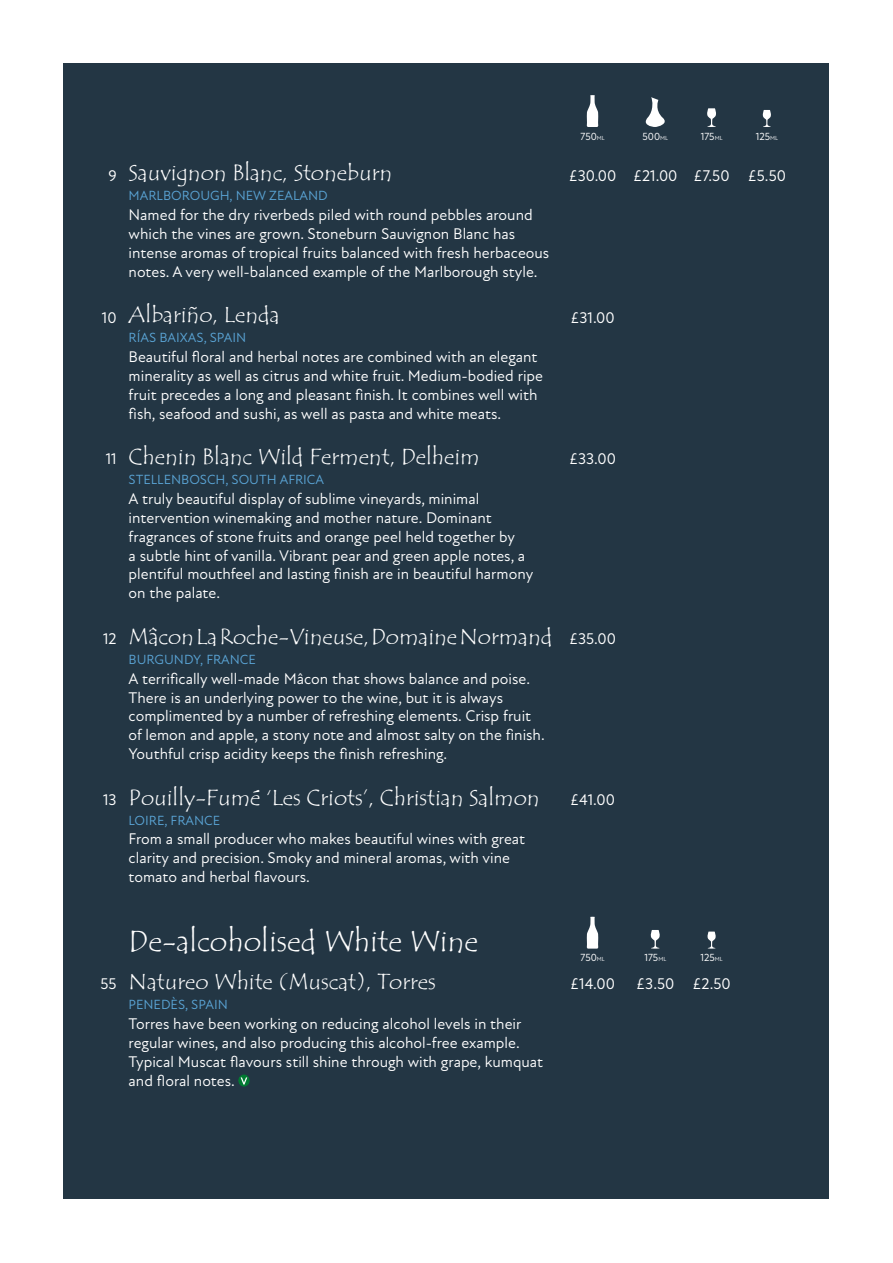
<style>
.page{position:relative;width:893px;height:1263px;background:#fff}
.page>*{position:absolute;margin:0;border:0;box-sizing:border-box;transform-origin:0 0}
.Section_header{font:30px "Tempus Sans ITC";color:#fff}
.Wine_name{font:22.5px "Tempus Sans ITC";color:#fff}
.Tasting_note{font:15.75px/18.9px "Atten New";color:#fff}
.Wine_price{font:15.75px "Atten New";color:#fff}
.Wine_origin{font:13.5px "Atten New";color:#5aa4d5}
.Wine_price-2{font:10.5px "Atten New";color:#fff}
.s1{font-size:6px}
</style>
<div class="page">
<div style="left:64px;top:64px;width:765px;height:1135px;background:#233644"></div>
<svg style="left:586px;top:95px;width:13px;height:32px"></svg>
<svg style="left:645px;top:97px;width:20px;height:30px"></svg>
<svg style="left:707px;top:108px;width:9px;height:19px"></svg>
<svg style="left:762px;top:110px;width:9px;height:17px"></svg>
<svg style="left:586px;top:917px;width:13px;height:32px"></svg>
<svg style="left:650px;top:930px;width:10px;height:19px"></svg>
<svg style="left:707px;top:931px;width:9px;height:18px"></svg>
<svg style="left:238px;top:1074px;width:12px;height:12px"></svg>
<p class="Wine_price" style="left:108px;top:166px;width:10px">9</p>
<p class="Wine_name" style="left:129px;top:159px;width:265px">Sauvignon Blanc, Stoneburn</p>
<p class="Wine_origin" style="left:129px;top:188px;width:201px">MARLBOROUGH, NEW ZEALAND</p>
<p class="Tasting_note" style="left:129px;top:206px;width:422px">Named for the dry riverbeds piled with round pebbles around which the vines are grown. Stoneburn Sauvignon Blanc has intense aromas of tropical fruits balanced with fresh herbaceous notes. A very well-balanced example of the Marlborough style.</p>
<p class="Wine_price" style="left:102px;top:308px;width:16px">10</p>
<p class="Wine_name" style="left:129px;top:300px;width:153px">Albariño, Lenda</p>
<p class="Wine_origin" style="left:129px;top:330px;width:119px">RÍAS BAIXAS, SPAIN</p>
<p class="Tasting_note" style="left:129px;top:347px;width:416px">Beautiful floral and herbal notes are combined with an elegant minerality as well as citrus and white fruit. Medium-bodied ripe fruit precedes a long and pleasant finish. It combines well with fish, seafood and sushi, as well as pasta and white meats.</p>
<p class="Wine_price" style="left:106px;top:450px;width:12px">11</p>
<p class="Wine_name" style="left:129px;top:442px;width:352px">Chenin Blanc Wild Ferment, Delheim</p>
<p class="Wine_origin" style="left:129px;top:472px;width:197px">STELLENBOSCH, SOUTH AFRICA</p>
<p class="Tasting_note" style="left:129px;top:489px;width:406px">A truly beautiful display of sublime vineyards, minimal intervention winemaking and mother nature. Dominant fragrances of stone fruits and orange peel held together by<br>a subtle hint of vanilla. Vibrant pear and green apple notes, a plentiful mouthfeel and lasting finish are in beautiful harmony on the palate.</p>
<p class="Wine_price" style="left:103px;top:629px;width:15px">12</p>
<p class="Wine_name" style="left:129px;top:622px;width:425px">Mâcon La Roche-Vineuse, Domaine Normand</p>
<p class="Wine_origin" style="left:129px;top:651px;width:129px">BURGUNDY, FRANCE</p>
<p class="Tasting_note" style="left:129px;top:669px;width:418px">A terrifically well-made Mâcon that shows balance and poise.<br>There is an underlying power to the wine, but it is always complimented by a number of refreshing elements. Crisp fruit of lemon and apple, a stony note and almost salty on the finish.<br>Youthful crisp acidity keeps the finish refreshing.</p>
<p class="Wine_price" style="left:103px;top:790px;width:15px">13</p>
<p class="Wine_name" style="left:129px;top:783px;width:412px">Pouilly-Fumé ‘Les Criots’, Christian Salmon</p>
<p class="Wine_origin" style="left:129px;top:812px;width:93px">LOIRE, FRANCE</p>
<p class="Tasting_note" style="left:129px;top:830px;width:398px">From a small producer who makes beautiful wines with great clarity and precision. Smoky and mineral aromas, with vine tomato and herbal flavours.</p>
<p class="Section_header" style="left:129px;top:922px;width:351px">De-alcoholised White Wine</p>
<p class="Wine_price" style="left:101px;top:975px;width:18px">55</p>
<p class="Wine_name" style="left:129px;top:967px;width:309px">Natureo White (Muscat), Torres</p>
<p class="Wine_origin" style="left:129px;top:997px;width:101px">PENEDÈS, SPAIN</p>
<p class="Tasting_note" style="left:129px;top:1014px;width:416px">Torres have been working on reducing alcohol levels in their regular wines, and also producing this alcohol-free example.<br>Typical Muscat flavours still shine through with grape, kumquat and floral notes.</p>
<p class="Wine_price-2" style="left:580px;top:130px;width:26px">750<span class="s1">ML</span></p>
<p class="Wine_price-2" style="left:643px;top:130px;width:27px">500<span class="s1">ML</span></p>
<p class="Wine_price-2" style="left:701px;top:130px;width:23px">175<span class="s1">ML</span></p>
<p class="Wine_price-2" style="left:756px;top:130px;width:24px">125<span class="s1">ML</span></p>
<p class="Wine_price" style="left:569px;top:166px;width:49px">£30.00</p>
<p class="Wine_price" style="left:633px;top:166px;width:46px">£21.00</p>
<p class="Wine_price" style="left:694px;top:166px;width:37px">£7.50</p>
<p class="Wine_price" style="left:748px;top:166px;width:40px">£5.50</p>
<p class="Wine_price" style="left:570px;top:308px;width:46px">£31.00</p>
<p class="Wine_price" style="left:569px;top:450px;width:48px">£33.00</p>
<p class="Wine_price" style="left:569px;top:629px;width:48px">£35.00</p>
<p class="Wine_price" style="left:570px;top:790px;width:46px">£41.00</p>
<p class="Wine_price-2" style="left:580px;top:951px;width:26px">750<span class="s1">ML</span></p>
<p class="Wine_price-2" style="left:644px;top:951px;width:23px">175<span class="s1">ML</span></p>
<p class="Wine_price-2" style="left:700px;top:951px;width:24px">125<span class="s1">ML</span></p>
<p class="Wine_price" style="left:570px;top:975px;width:46px">£14.00</p>
<p class="Wine_price" style="left:636px;top:975px;width:40px">£3.50</p>
<p class="Wine_price" style="left:692px;top:975px;width:40px">£2.50</p>
</div>
